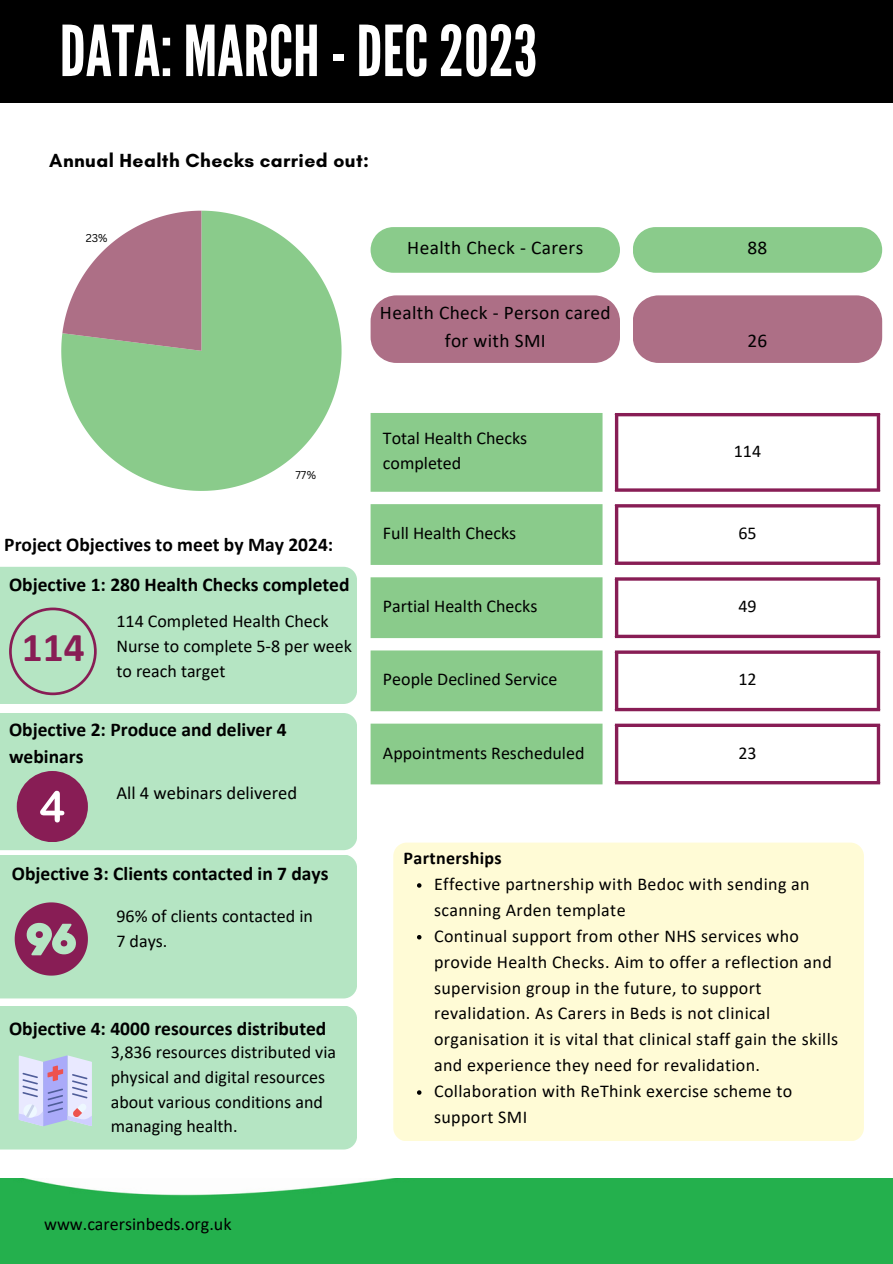
<style>
.page{position:relative;width:893px;height:1264px;background:#fff}
.page>*{position:absolute;margin:0;border:0;box-sizing:border-box;transform-origin:0 0}
.t1{font:70.05px "League Gothic";color:#fff}
.t2{font:700 41.25px "Calibri";color:#881d55}
.t3{font:700 19.5px/27px "Calibri";color:#000}
.t4{font:19.35px/28.2px "Calibri";letter-spacing:.02em;color:#000;text-align:center}
.t5{font:700 19.35px "Glacial Indifference";letter-spacing:.02em;color:#000}
.t6{font:18.6px "Calibri";color:#000}
.t7{font:18px/25.8px "Calibri";letter-spacing:.02em;color:#000}
.t8{font:18px/24.8px "Calibri";color:#000}
.t9{font:700 18px "Calibri";letter-spacing:.02em;color:#000}
.t10{font:11.1px "Canva Sans";color:#000}
</style>
<div class="page">
<div style="left:0;top:0;width:892px;height:103px;background:#000"></div>
<div style="left:0;top:1178px;width:892px;height:85px;background:#24b04d"></div>
<svg style="left:61px;top:211px;width:280px;height:280px;fill:#8acb8b"></svg>
<svg style="left:62px;top:211px;width:139px;height:140px"></svg>
<svg style="left:370px;top:227px;width:250px;height:46px;background:#8fcd90"></svg>
<div style="left:370px;top:295px;width:250px;height:68px;background:#ad6f86"></div>
<svg style="left:370px;top:413px;width:232px;height:371px;background:#99d29a"></svg>
<svg style="left:615px;top:416px;width:265px;height:365px"></svg>
<hr style="left:615px;top:416px;width:3px;height:72px;background:#881d55">
<svg style="left:876px;top:416px;width:4px;height:72px"></svg>
<hr style="left:615px;top:413px;width:265px;height:3px;background:#881d55">
<svg style="left:615px;top:488px;width:265px;height:4px"></svg>
<hr style="left:615px;top:507px;width:3px;height:54px;background:#881d55">
<svg style="left:876px;top:507px;width:4px;height:54px"></svg>
<hr style="left:615px;top:504px;width:265px;height:3px;background:#881d55">
<svg style="left:615px;top:561px;width:265px;height:4px"></svg>
<hr style="left:615px;top:580px;width:3px;height:54px;background:#881d55">
<svg style="left:876px;top:580px;width:4px;height:54px"></svg>
<hr style="left:615px;top:577px;width:265px;height:3px;background:#881d55">
<svg style="left:615px;top:634px;width:265px;height:4px"></svg>
<hr style="left:615px;top:654px;width:3px;height:54px;background:#881d55">
<svg style="left:876px;top:654px;width:4px;height:54px"></svg>
<svg style="left:615px;top:650px;width:265px;height:4px"></svg>
<hr style="left:615px;top:708px;width:265px;height:3px;background:#881d55">
<hr style="left:615px;top:727px;width:3px;height:54px;background:#881d55">
<svg style="left:876px;top:727px;width:4px;height:54px"></svg>
<svg style="left:615px;top:723px;width:265px;height:4px"></svg>
<hr style="left:615px;top:781px;width:265px;height:3px;background:#881d55">
<svg style="left:633px;top:227px;width:249px;height:46px;background:#8fcd90"></svg>
<div style="left:633px;top:295px;width:249px;height:68px;background:#ad6f86"></div>
<div style="left:0;top:713px;width:357px;height:137px;background:#b5e5c3"></div>
<div style="left:0;top:567px;width:357px;height:137px;background:#b5e5c3"></div>
<div style="left:0;top:1006px;width:357px;height:143px;background:#b5e5c3"></div>
<div style="left:0;top:855px;width:357px;height:143px;background:#b5e5c3"></div>
<svg style="left:19px;top:1055px;width:73px;height:71px;background:#c9c9eb"></svg>
<svg style="left:15px;top:902px;width:73px;height:73px;background:#996c80"></svg>
<svg style="left:9px;top:607px;width:88px;height:88px;background:#b0d2b8"></svg>
<div style="left:17px;top:771px;width:71px;height:70px;background:#881d55;border-radius:50%"></div>
<svg style="left:40px;top:790px;width:24px;height:32px"></svg>
<div style="left:393px;top:842px;width:470px;height:299px;background:#fffbd6;border-radius:14px"></div>
<svg style="left:417px;top:883px;width:4px;height:4px"></svg>
<svg style="left:417px;top:935px;width:4px;height:4px"></svg>
<svg style="left:417px;top:1090px;width:4px;height:4px"></svg>
<h3 class="t1" style="left:60px;top:11px;width:479px">DATA: MARCH-DEC2023</h3>
<p class="t5" style="left:49px;top:149px;width:321px">Annual Health Checks carried out:</p>
<p class="t10" style="left:86px;top:230px;width:23px">23%</p>
<p class="t4" style="left:407px;top:235px;width:177px">Health Check - Carers</p>
<p class="t4" style="left:380px;top:300px;width:232px">Health Check - Person cared for with SMI</p>
<p class="t4" style="left:747px;top:235px;width:21px">88</p>
<p class="t4" style="left:747px;top:328px;width:21px">26</p>
<p class="t10" style="left:295px;top:467px;width:22px">77%</p>
<h3 class="t3" style="left:4px;top:532px;width:330px">Project Objectives to meet by May 2024:</h3>
<h2 class="t3" style="left:9px;top:572px;width:342px">Objective 1: 280 Health Checks completed</h2>
<p class="t2" style="left:22px;top:630px;width:64px">114</p>
<h3 class="t8" style="left:116px;top:610px;width:214px">114 Completed Health Check</h3>
<p class="t8" style="left:116px;top:635px;width:237px">Nurse to complete 5-8 per week to reach target</p>
<p class="t3" style="left:9px;top:717px;width:279px">Objective 2: Produce and deliver 4 webinars</p>
<p class="t6" style="left:116px;top:785px;width:182px">All 4 webinars delivered</p>
<p class="t3" style="left:12px;top:861px;width:318px">Objective 3: Clients contacted in 7 days</p>
<h3 class="t8" style="left:116px;top:905px;width:198px">96% of clients contacted in<br>7 days.</h3>
<p class="t3" style="left:9px;top:1016px;width:319px">Objective 4: 4000 resources distributed</p>
<h3 class="t8" style="left:111px;top:1041px;width:227px">3,836 resources distributed via physical and digital resources about various conditions and managing health.</h3>
<h1 class="t8" style="left:383px;top:427px;width:146px">Total Health Checks completed</h1>
<h3 class="t7" style="left:733px;top:439px;width:29px">114</h3>
<p class="t8" style="left:383px;top:522px;width:135px">Full Health Checks</p>
<p class="t7" style="left:738px;top:521px;width:20px">65</p>
<p class="t8" style="left:383px;top:595px;width:156px">Partial Health Checks</p>
<p class="t7" style="left:738px;top:595px;width:20px">49</p>
<p class="t8" style="left:383px;top:668px;width:176px">People Declined Service</p>
<p class="t7" style="left:738px;top:668px;width:20px">12</p>
<p class="t8" style="left:383px;top:741px;width:203px">Appointments Rescheduled</p>
<p class="t7" style="left:738px;top:741px;width:20px">23</p>
<p class="t9" style="left:403px;top:850px;width:100px">Partnerships</p>
<p class="t7" style="left:434px;top:872px;width:377px">Effective partnership with Bedoc with sending an scanning Arden template</p>
<p class="t7" style="left:434px;top:924px;width:405px">Continual support from other NHS services who provide Health Checks. Aim to offer a reflection and supervision group in the future, to support revalidation. As Carers in Beds is not clinical organisation it is vital that clinical staff gain the skills and experience they need for revalidation.</p>
<p class="t7" style="left:434px;top:1079px;width:359px">Collaboration with ReThink exercise scheme to support SMI</p>
<p class="t8" style="left:44px;top:1213px;width:189px">www.carersinbeds.org.uk</p>
</div>
